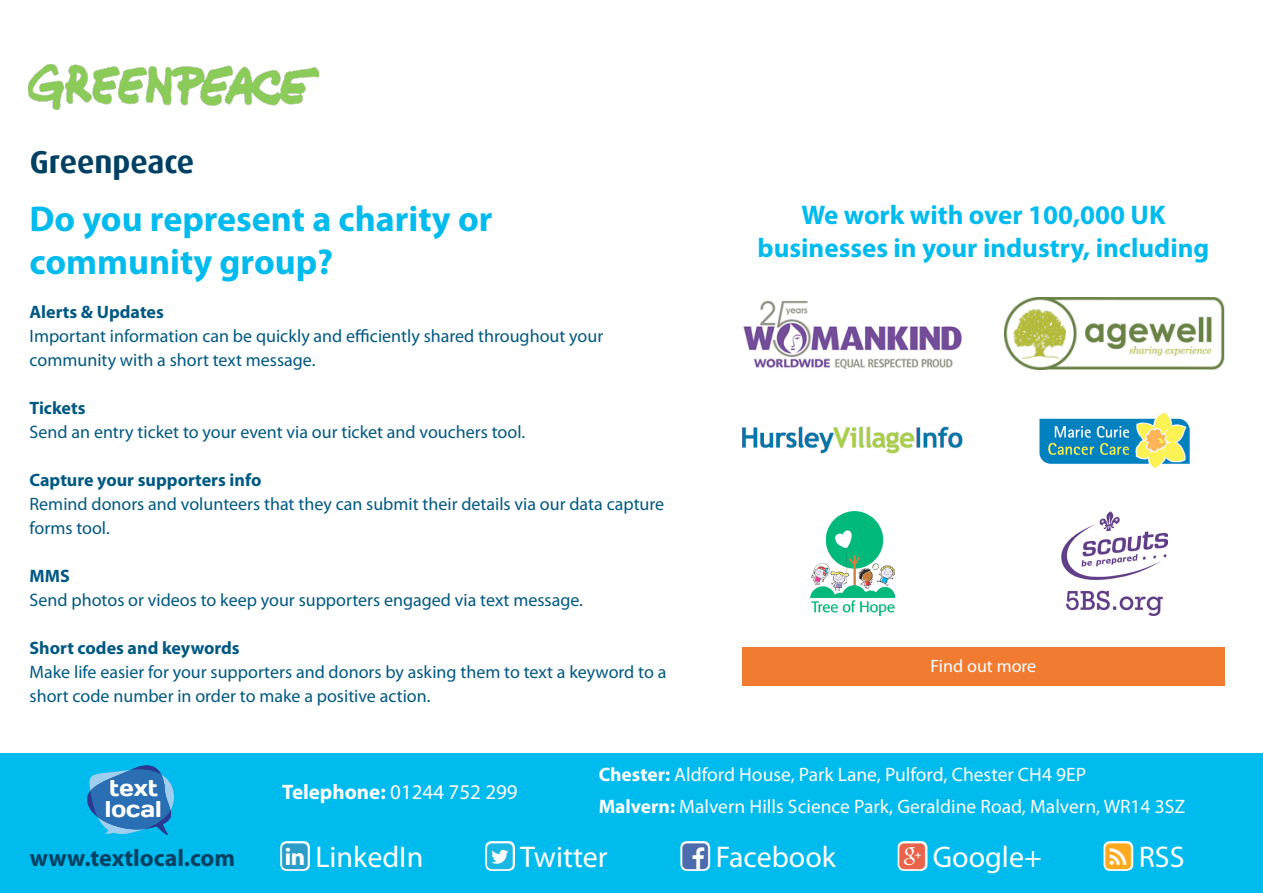
<style>
.page{position:relative;width:1263px;height:893px;background:#fff}
.page>*{position:absolute;margin:0;border:0;box-sizing:border-box;transform-origin:0 0}
.t1{font:700 36px/43.2px "Myriad Pro";color:#0be}
.t2{font:700 31.5px "Dax";color:#004063}
.t3{font:30px "Myriad Pro";color:#fff}
.t4{font:700 27px/32.4px "Myriad Pro";color:#0be;text-align:center}
.t5{font:700 24px "Myriad Pro";color:#004063}
.t6{font:22.8px/20.9px "Days";color:#fff}
.t7{font:21px "Myriad Pro";color:#fff}
.t8{font:19.5px/31.5px "Myriad Pro";color:#fff}
.t9{font:18px/24px "Myriad Pro";color:#005983}
.t10{font:700 18px "Myriad Pro";color:#005983}
.t11{font:18px "Myriad Pro";color:#fff}
.s1{font-weight:700}
</style>
<div class="page">
<div style="left:0;top:753px;width:1263px;height:140px;background:#0be"></div>
<img style="left:29px;top:64px;width:289px;height:45px">
<svg style="left:87px;top:765px;width:87px;height:70px"></svg>
<div style="left:280px;top:841px;width:30px;height:30px;background:#fff;border-radius:6px"></div>
<div style="left:485px;top:841px;width:30px;height:30px;background:#fff;border-radius:6px"></div>
<div style="left:680px;top:841px;width:30px;height:30px;background:#fff;border-radius:6px"></div>
<div style="left:898px;top:841px;width:29px;height:30px;background:#fff;border-radius:6px"></div>
<div style="left:1103px;top:841px;width:30px;height:30px;background:#fff;border-radius:6px"></div>
<img style="left:743px;top:301px;width:219px;height:68px">
<img style="left:1004px;top:298px;width:220px;height:72px">
<img style="left:742px;top:426px;width:221px;height:28px">
<img style="left:1040px;top:412px;width:149px;height:56px">
<img style="left:810px;top:511px;width:85px;height:104px">
<img style="left:1061px;top:511px;width:106px;height:104px">
<div style="left:742px;top:647px;width:483px;height:39px;background:#f17b31"></div>
<h2 class="t2" style="left:30px;top:144px;width:166px">Greenpeace</h2>
<h1 class="t1" style="left:30px;top:196px;width:464px">Do you represent a charity or community group?</h1>
<p class="t10" style="left:30px;top:301px;width:136px">Alerts &amp; Updates</p>
<p class="t9" style="left:30px;top:324px;width:575px">Important information can be quickly and efficiently shared throughout your community with a short text message.</p>
<p class="t10" style="left:30px;top:397px;width:57px">Tickets</p>
<p class="t9" style="left:30px;top:420px;width:497px">Send an entry ticket to your event via our ticket and vouchers tool.</p>
<p class="t10" style="left:30px;top:469px;width:233px">Capture your supporters info</p>
<p class="t9" style="left:30px;top:492px;width:636px">Remind donors and volunteers that they can submit their details via our data capture forms tool.</p>
<p class="t10" style="left:30px;top:565px;width:42px">MMS</p>
<p class="t9" style="left:30px;top:588px;width:555px">Send photos or videos to keep your supporters engaged via text message.</p>
<p class="t10" style="left:30px;top:637px;width:212px">Short codes and keywords</p>
<p class="t9" style="left:30px;top:660px;width:638px">Make life easier for your supporters and donors by asking them to text a keyword to a short code number in order to make a positive action.</p>
<h3 class="t4" style="left:758px;top:198px;width:453px">We work with over 100,000 UK businesses in your industry, including</h3>
<p class="t11" style="left:931px;top:655px;width:107px">Find out more</p>
<p class="t8" style="left:599px;top:758px;width:588px"><span class="s1">Chester:</span> Aldford House, Park Lane, Pulford, Chester CH4 9EP<br><span class="s1">Malvern:</span> Malvern Hills Science Park, Geraldine Road, Malvern, WR14 3SZ</p>
<p class="t6" style="left:105px;top:777px;width:58px">text local</p>
<h3 class="t5" style="left:30px;top:843px;width:207px">www.textlocal.com</h3>
<h3 class="t3" style="left:315px;top:838px;width:109px">LinkedIn</h3>
<h3 class="t3" style="left:520px;top:838px;width:89px">Twitter</h3>
<h3 class="t3" style="left:716px;top:838px;width:122px">Facebook</h3>
<h3 class="t3" style="left:933px;top:838px;width:111px">Google+</h3>
<h3 class="t3" style="left:1139px;top:838px;width:47px">RSS</h3>
<p class="t7" style="left:282px;top:779px;width:237px"><span class="s1">Telephone:</span> 01244 752 299</p>
</div>
